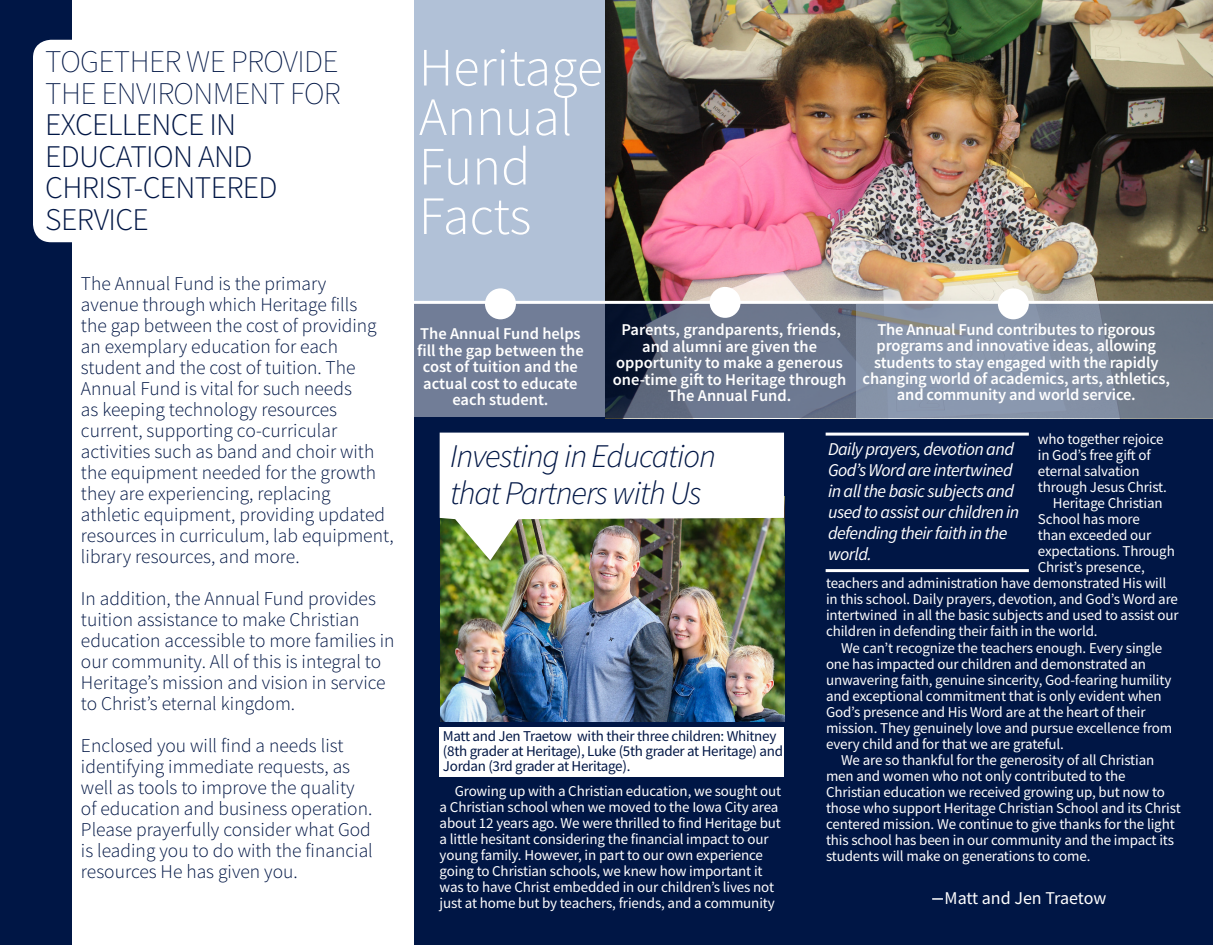
<style>
.page{position:relative;width:1213px;height:945px;background:#fff}
.page>*{position:absolute;margin:0;border:0;box-sizing:border-box;transform-origin:0 0}
.t1{font:300 54px/49.5px "Source Sans Pro";color:#fff}
.t2{font:italic 300 33px "Source Sans Pro";letter-spacing:-.03em;color:#001645}
.t3{font:300 31.5px/31.5px "Source Sans Pro";letter-spacing:-.02em;color:#001645}
.t4{font:200 31.5px/31.5px "Source Sans Pro";letter-spacing:-.02em;color:#001645}
.t5{font:300 19.5px/21px "Source Sans Pro";color:#001645}
.t6{font:italic 18px/21px "Source Sans Pro";letter-spacing:-.03em;color:#fff}
.t7{font:18px "Source Sans Pro";letter-spacing:-.005em;color:#fff}
.t8{font:600 16.5px/16.5px "Source Sans Pro";letter-spacing:-.01em;color:#fff;text-align:center}
.t9{font:15px/16px "Source Sans Pro";letter-spacing:-.01em;color:#fff}
.t10{font:15px/15px "Source Sans Pro";letter-spacing:-.02em;color:#001645}
</style>
<div class="page">
<div style="left:414px;top:418px;width:799px;height:527px;background:#001645"></div>
<div style="left:0;top:0;width:71px;height:945px;background:#001645"></div>
<div style="left:33px;top:40px;width:371px;height:202px;background:#fff;border-radius:18px"></div>
<img style="left:440px;top:497px;width:345px;height:225px">
<img style="left:440px;top:433px;width:344px;height:128px">
<div style="left:414px;top:0;width:792px;height:302px;background:#b1c1d7"></div>
<img style="left:605px;top:0;width:608px;height:301px">
<svg style="left:414px;top:304px;width:442px;height:114px;background:#636e86"></svg>
<div style="left:710px;top:287px;width:31px;height:31px;background:#fff;border-radius:50%"></div>
<div style="left:485px;top:288px;width:31px;height:31px;background:#fff;border-radius:50%"></div>
<svg style="left:856px;top:304px;width:357px;height:114px;background:#7f8b9f"></svg>
<hr style="left:404px;top:301px;width:809px;height:3px;background:#fff">
<div style="left:998px;top:288px;width:31px;height:31px;background:#fff;border-radius:50%"></div>
<hr style="left:826px;top:433px;width:203px;height:3px;background:#fff">
<hr style="left:826px;top:569px;width:203px;height:3px;background:#fff">
<svg style="left:932px;top:898px;width:11px;height:2px"></svg>
<div style="left:440px;top:727px;width:344px;height:50px;background:#fff"></div>
<p class="t4" style="left:45px;top:46px;width:297px">TOGETHER WE PROVIDE<br>THE ENVIRONMENT FOR</p>
<p class="t3" style="left:45px;top:109px;width:193px">EXCELLENCE IN</p>
<p class="t3" style="left:45px;top:141px;width:209px">EDUCATION AND</p>
<p class="t3" style="left:45px;top:172px;width:234px">CHRIST-CENTERED<br>SERVICE</p>
<p class="t5" style="left:81px;top:273px;width:314px">The Annual Fund is the primary<br>avenue through which Heritage fills<br>the gap between the cost of providing an exemplary education for each student and the cost of tuition. The Annual Fund is vital for such needs<br>as keeping technology resources current, supporting co-curricular activities such as band and choir with the equipment needed for the growth they are experiencing, replacing athletic equipment, providing updated resources in curriculum, lab equipment, library resources, and more.</p>
<p class="t5" style="left:81px;top:588px;width:315px">In addition, the Annual Fund provides tuition assistance to make Christian education accessible to more families in our community. All of this is integral to Heritage’s mission and vision in service to Christ’s eternal kingdom.</p>
<p class="t5" style="left:81px;top:735px;width:293px">Enclosed you will find a needs list identifying immediate requests, as well as tools to improve the quality of education and business operation.<br>Please prayerfully consider what God is leading you to do with the financial resources He has given you.</p>
<p class="t1" style="left:419px;top:43px;width:186px">Heritage<br>Annual<br>Fund<br>Facts</p>
<p class="t8" style="left:417px;top:325px;width:168px">The Annual Fund helps fill the gap between the cost of tuition and the actual cost to educate each student.</p>
<p class="t8" style="left:613px;top:322px;width:235px">Parents, grandparents, friends, and alumni are given the opportunity to make a generous one-time gift to Heritage through<br>The Annual Fund.</p>
<p class="t8" style="left:863px;top:322px;width:309px;line-height:16px">The Annual Fund contributes to rigorous programs and innovative ideas, allowing students to stay engaged with the rapidly changing world of academics, arts, athletics, and community and world service.</p>
<p class="t2" style="left:450px;top:435px;width:267px">Investing in Education</p>
<p class="t2" style="left:450px;top:473px;width:253px">that Partners with Us</p>
<p class="t10" style="left:443px;top:728px;width:342px">Matt and Jen Traetow with their three children: Whitney (8th grader at Heritage), Luke (5th grader at Heritage) and<br>Jordan (3rd grader at Heritage).</p>
<p class="t9" style="left:440px;top:783px;width:343px;text-indent:15px">Growing up with a Christian education, we sought out a Christian school when we moved to the Iowa City area about 12 years ago. We were thrilled to find Heritage but a little hesitant considering the financial impact to our young family. However, in part to our own experience going to Christian schools, we knew how important it was to have Christ embedded in our children’s lives not just at home but by teachers, friends, and a community</p>
<p class="t9" style="left:1038px;top:431px;width:131px">who together rejoice in God’s free gift of eternal salvation through Jesus Christ.</p>
<p class="t9" style="left:1053px;top:495px;width:111px">Heritage Christian</p>
<p class="t9" style="left:1038px;top:511px;width:104px">School has more</p>
<p class="t9" style="left:1038px;top:527px;width:115px">than exceeded our</p>
<p class="t9" style="left:1038px;top:543px;width:138px">expectations. Through</p>
<p class="t9" style="left:1038px;top:559px;width:108px">Christ’s presence,</p>
<p class="t9" style="left:826px;top:575px;width:342px">teachers and administration have demonstrated His will</p>
<p class="t9" style="left:826px;top:591px;width:354px">in this school. Daily prayers, devotion, and God’s Word are</p>
<p class="t9" style="left:826px;top:607px;width:354px">intertwined in all the basic subjects and used to assist our</p>
<p class="t9" style="left:826px;top:623px;width:273px">children in defending their faith in the world.</p>
<p class="t9" style="left:826px;top:639px;width:348px;text-indent:15px">We can’t recognize the teachers enough. Every single one has impacted our children and demonstrated an unwavering faith, genuine sincerity, God-fearing humility and exceptional commitment that is only evident when God’s presence and His Word are at the heart of their mission. They genuinely love and pursue excellence from every child and for that we are grateful.</p>
<p class="t9" style="left:826px;top:752px;width:356px;text-indent:15px">We are so thankful for the generosity of all Christian men and women who not only contributed to the Christian education we received growing up, but now to those who support Heritage Christian School and its Christ centered mission. We continue to give thanks for the light this school has been in our community and the impact its students will make on generations to come.</p>
<p class="t6" style="left:828px;top:438px;width:193px">Daily prayers, devotion and<br>God’s Word are intertwined in all the basic subjects and used to assist our children in defending their faith in the world.</p>
<p class="t7" style="left:944px;top:887px;width:163px">Matt and Jen Traetow</p>
</div>
